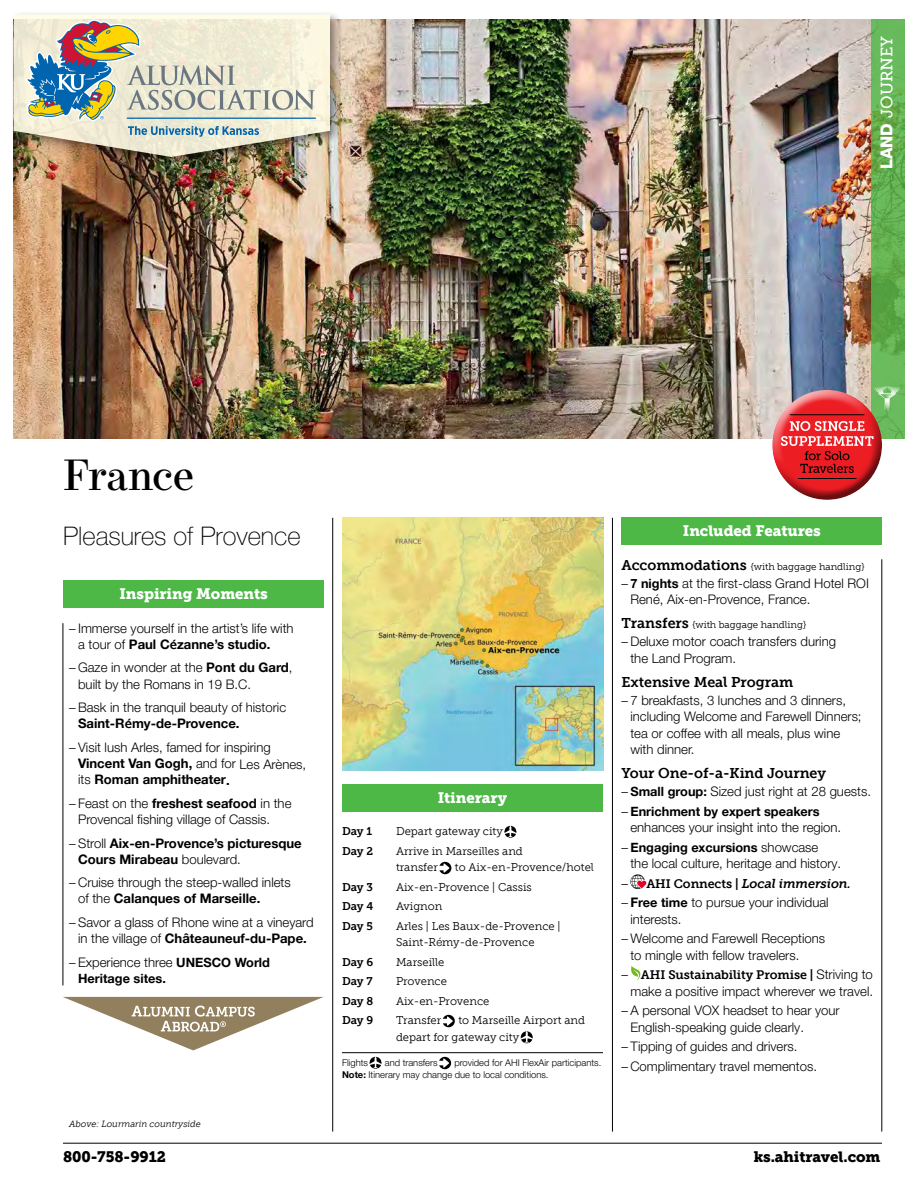
<style>
.page{position:relative;width:918px;height:1188px;background:#fff}
.page>*{position:absolute;margin:0;border:0;box-sizing:border-box;transform-origin:0 0}
.t1{font:500 43.5px "Operetta 8";letter-spacing:-.005em;color:#000}
.t2{font:100 25.5px "Helvetica Neue LT Pro";color:#000}
.t3{font:16.5px "Museo Slab 500";letter-spacing:-.005em;color:#fff}
.t4{font:15px "Museo Slab 900";letter-spacing:-.005em;color:#fff}
.t5{font:15px "Museo Slab 900";letter-spacing:-.005em;color:#000}
.t6{font:14.25px "Museo Slab 700";letter-spacing:-.005em;color:#000}
.t7{font:300 13.2px/16.5px "Helvetica Neue LT Pro";color:#000}
.t8{font:700 13.2px/16.2px "Helvetica Neue LT Pro";color:#000}
.t9{font:700 12.75px "Helvetica Neue LT Pro";color:#000}
.t10{font:italic 12.75px "Museo Slab 700";letter-spacing:-.005em;color:#000}
.t11{font:12.3px "Museo Slab 700";letter-spacing:-.005em;color:#000}
.t12{font:11.25px/16.5px "Museo Slab 300";color:#000}
.t13{font:11.25px "Museo Slab 700";letter-spacing:-.005em;color:#000}
.t14{font:9.75px "Museo Slab 300";letter-spacing:-.005em;color:#000}
.t15{font:300 9.3px/12px "Helvetica Neue LT Pro";color:#000}
.t16{font:italic 9px "Museo Slab 300";color:#000}
.s1{font-family:"Helvetica Neue LT Pro";font-weight:800}
.s2{font-weight:700}
.s3{font-family:"Museo Slab 700";font-weight:400}
.s4{font-weight:300}
.s5{font-weight:700;font-size:12.75px}
.s6{font-family:"Helvetica Neue LT Pro";font-weight:300}
.s7{font-family:"Museo Slab 700";font-size:14.25px}
.s8{font-weight:300;font-size:13.2px}
.s9{font-family:"Helvetica Neue LT Pro";font-weight:300;font-style:normal;font-size:13.2px}
.s10{font-style:normal;font-size:12.3px}
.s11{font-family:"Helvetica Neue LT Pro";font-weight:300;font-size:13.2px}
</style>
<div class="page">
<img style="left:14px;top:19px;width:857px;height:420px">
<svg style="left:871px;top:19px;width:33px;height:420px;background:#63b051"></svg>
<div style="left:63px;top:581px;width:261px;height:27px;background:#4eb847"></div>
<div style="left:621px;top:518px;width:261px;height:27px;background:#4eb847"></div>
<img style="left:342px;top:518px;width:262px;height:253px">
<hr style="left:63px;top:1143px;width:819px;height:1px;background:#000">
<hr style="left:332px;top:518px;width:1px;height:614px;background:#000">
<hr style="left:612px;top:518px;width:1px;height:614px;background:#000">
<hr style="left:882px;top:559px;width:1px;height:573px;background:#000">
<hr style="left:63px;top:623px;width:1px;height:362px;background:#000">
<svg style="left:630px;top:874px;width:16px;height:15px"></svg>
<svg style="left:631px;top:966px;width:9px;height:14px"></svg>
<div style="left:342px;top:784px;width:261px;height:28px;background:#4eb847"></div>
<hr style="left:342px;top:1052px;width:261px;height:1px;background:#000">
<svg style="left:504px;top:826px;width:12px;height:12px"></svg>
<svg style="left:439px;top:862px;width:12px;height:12px"></svg>
<svg style="left:443px;top:1015px;width:12px;height:12px"></svg>
<svg style="left:521px;top:1031px;width:12px;height:12px"></svg>
<svg style="left:370px;top:1057px;width:12px;height:12px"></svg>
<svg style="left:439px;top:1057px;width:12px;height:12px"></svg>
<svg style="left:882px;top:386px;width:19px;height:26px"></svg>
<svg style="left:63px;top:997px;width:260px;height:53px"></svg>
<div style="left:761px;top:379px;width:121px;height:98px;background:#fff;opacity:.75"></div>
<div style="left:771px;top:407px;width:122px;height:94px;background:#000;opacity:.55"></div>
<svg style="left:781px;top:421px;width:93px;height:52px;background:#df3e43"></svg>
<hr style="left:790px;top:414px;width:74px;height:1px;background:#000">
<hr style="left:798px;top:478px;width:58px;height:1px;background:#000">
<div style="left:10px;top:11px;width:333px;height:158px;background:#000;opacity:.5"></div>
<img style="left:14px;top:14px;width:316px;height:143px">
<hr style="left:127px;top:118px;width:189px;height:1px;background:#0065ae">
<svg style="left:26px;top:19px;width:289px;height:118px;background:#cdcfbc"></svg>
<p class="t3" style="left:878px;top:169px;width:135px;rotate:-90deg"><span class="s1">LAND</span> JOURNEY</p>
<h1 class="t1" style="left:63px;top:450px;width:133px">France</h1>
<h2 class="t2" style="left:63px;top:521px;width:239px">Pleasures of Provence</h2>
<p class="t4" style="left:119px;top:585px;width:150px">Inspiring Moments</p>
<p class="t7" style="left:78px;top:620px;width:217px;text-indent:-9px">– Immerse yourself in the artist’s life with a tour of <span class="s2">Paul C</span><span class="s3">é</span><span class="s2">zanne’s studio.</span></p>
<p class="t7" style="left:78px;top:659px;width:216px;text-indent:-9px">– Gaze in wonder at the <span class="s2">Pont du Gard</span>, built by the Romans in 19 B.C.</p>
<p class="t7" style="left:78px;top:699px;width:210px;text-indent:-9px">– Bask in the tranquil beauty of historic<br><span class="s2">Saint-R</span><span class="s3">é</span><span class="s2">my-de-Provence.</span></p>
<p class="t7" style="left:78px;top:739px;width:230px;line-height:17px;text-indent:-9px">– Visit lush Arles, famed for inspiring<br><span class="s2">Vincent Van Gogh,</span> and for Les Arènes,</p>
<p class="t8" style="left:78px;top:771px;width:153px"><span class="s4">its</span> Roman amphitheater.</p>
<p class="t7" style="left:78px;top:795px;width:215px;text-indent:-9px">– Feast on the <span class="s2">freshest seafood</span> in the<br>Provencal fishing village of Cassis.</p>
<p class="t8" style="left:78px;top:835px;width:225px;text-indent:-9px"><span class="s4">– Stroll</span> Aix-en-Provence’s picturesque<br>Cours Mirabeau <span class="s4">boulevard.</span></p>
<p class="t7" style="left:78px;top:874px;width:214px;text-indent:-9px">– Cruise through the steep-walled inlets of the <span class="s2">Calanques of Marseille.</span></p>
<p class="t7" style="left:69px;top:914px;width:246px;text-align:center">– Savor a glass of Rhone wine at a vineyard in the village of <span class="s2">Châteauneuf-du-Pape.</span></p>
<p class="t7" style="left:69px;top:954px;width:202px">– Experience three <span class="s5">UNESCO World</span></p>
<p class="t9" style="left:78px;top:971px;width:89px">Heritage sites.</p>
<p class="t4" style="left:438px;top:789px;width:71px">Itinerary</p>
<p class="t13" style="left:342px;top:825px;width:32px">Day 1</p>
<p class="t12" style="left:396px;top:823px;width:108px">Depart gateway city</p>
<p class="t13" style="left:342px;top:845px;width:33px">Day 2</p>
<p class="t12" style="left:396px;top:843px;width:128px">Arrive in Marseilles and transfer</p>
<p class="t12" style="left:455px;top:859px;width:141px">to Aix-en-Provence/hotel</p>
<p class="t13" style="left:342px;top:881px;width:33px">Day 3</p>
<p class="t12" style="left:396px;top:879px;width:137px">Aix-en-Provence | Cassis</p>
<p class="t13" style="left:342px;top:900px;width:33px">Day 4</p>
<p class="t12" style="left:396px;top:898px;width:48px">Avignon</p>
<p class="t13" style="left:342px;top:920px;width:33px">Day 5</p>
<p class="t12" style="left:396px;top:918px;width:166px">Arles | Les Baux-de-Provence |<br>Saint-R<span class="s6">é</span>my-de-Provence</p>
<p class="t13" style="left:342px;top:956px;width:33px">Day 6</p>
<p class="t12" style="left:396px;top:954px;width:50px">Marseille</p>
<p class="t13" style="left:342px;top:975px;width:32px">Day 7</p>
<p class="t12" style="left:396px;top:973px;width:53px">Provence</p>
<p class="t13" style="left:342px;top:995px;width:33px">Day 8</p>
<p class="t12" style="left:396px;top:993px;width:95px">Aix-en-Provence</p>
<p class="t13" style="left:342px;top:1014px;width:33px">Day 9</p>
<p class="t12" style="left:396px;top:1012px;width:47px">Transfer</p>
<p class="t12" style="left:396px;top:1012px;width:191px;text-indent:62px">to Marseille Airport and depart for gateway city</p>
<p class="t15" style="left:342px;top:1057px;width:261px;text-indent:112px">provided for AHI FlexAir participants.<br><span class="s2">Note:</span> Itinerary may change due to local conditions.</p>
<p class="t15" style="left:342px;top:1057px;width:28px">Flights</p>
<p class="t15" style="left:385px;top:1057px;width:54px">and transfers</p>
<p class="t4" style="left:683px;top:522px;width:139px">Included Features</p>
<p class="t14" style="left:621px;top:561px;width:245px"><span class="s7">Accommodations</span> {with baggage handling}</p>
<p class="t7" style="left:630px;top:574px;width:240px;text-indent:-9px">– <span class="s5">7 nights</span> at the first-class Grand Hotel ROI<br>René, Aix-en-Provence, France.</p>
<p class="t14" style="left:621px;top:619px;width:186px"><span class="s7">Transfers</span> {with baggage handling}</p>
<p class="t7" style="left:630px;top:633px;width:207px;text-indent:-9px">– Deluxe motor coach transfers during the Land Program.</p>
<p class="t6" style="left:621px;top:674px;width:173px">Extensive Meal Program</p>
<p class="t7" style="left:630px;top:691px;width:233px;text-indent:-9px">– 7 breakfasts, 3 lunches and 3 dinners, including Welcome and Farewell Dinners; tea or coffee with all meals, plus wine with dinner.</p>
<p class="t6" style="left:621px;top:765px;width:206px">Your One-of-a-Kind Journey</p>
<p class="t7" style="left:621px;top:783px;width:251px">– <span class="s5">Small group:</span> Sized just right at 28 guests.</p>
<p class="t9" style="left:621px;top:803px;width:200px"><span class="s8">–</span> Enrichment by expert speakers</p>
<p class="t7" style="left:630px;top:819px;width:212px">enhances your insight into the region.</p>
<p class="t9" style="left:621px;top:839px;width:199px"><span class="s8">–</span> Engaging excursions <span class="s8">showcase</span></p>
<p class="t7" style="left:630px;top:855px;width:212px">the local culture, heritage and history.</p>
<p class="t10" style="left:621px;top:876px;width:231px"><span class="s9">–</span> <span class="s10">AHI Connects |</span> Local immersion.</p>
<p class="t7" style="left:630px;top:894px;width:200px;text-indent:-9px">– <span class="s2">F</span><span class="s5">ree time</span> to pursue your individual interests.</p>
<p class="t7" style="left:630px;top:930px;width:196px;text-indent:-9px">– Welcome and Farewell Receptions to mingle with fellow travelers.</p>
<p class="t11" style="left:621px;top:968px;width:253px"><span class="s11">–</span> AHI Sustainability Promise | <span class="s11">Striving to</span></p>
<p class="t7" style="left:630px;top:982px;width:244px">make a positive impact wherever we travel.</p>
<p class="t7" style="left:630px;top:1002px;width:211px;text-indent:-9px">– A personal VOX headset to hear your<br>English-speaking guide clearly.</p>
<p class="t7" style="left:621px;top:1038px;width:178px">– Tipping of guides and drivers.</p>
<p class="t7" style="left:621px;top:1057px;width:197px">– Complimentary travel mementos.</p>
<p class="t16" style="left:69px;top:1119px;width:133px">Above: Lourmarin countryside</p>
<p class="t5" style="left:63px;top:1148px;width:104px">800-758-9912</p>
<p class="t5" style="left:754px;top:1148px;width:128px">ks.ahitravel.com</p>
</div>
